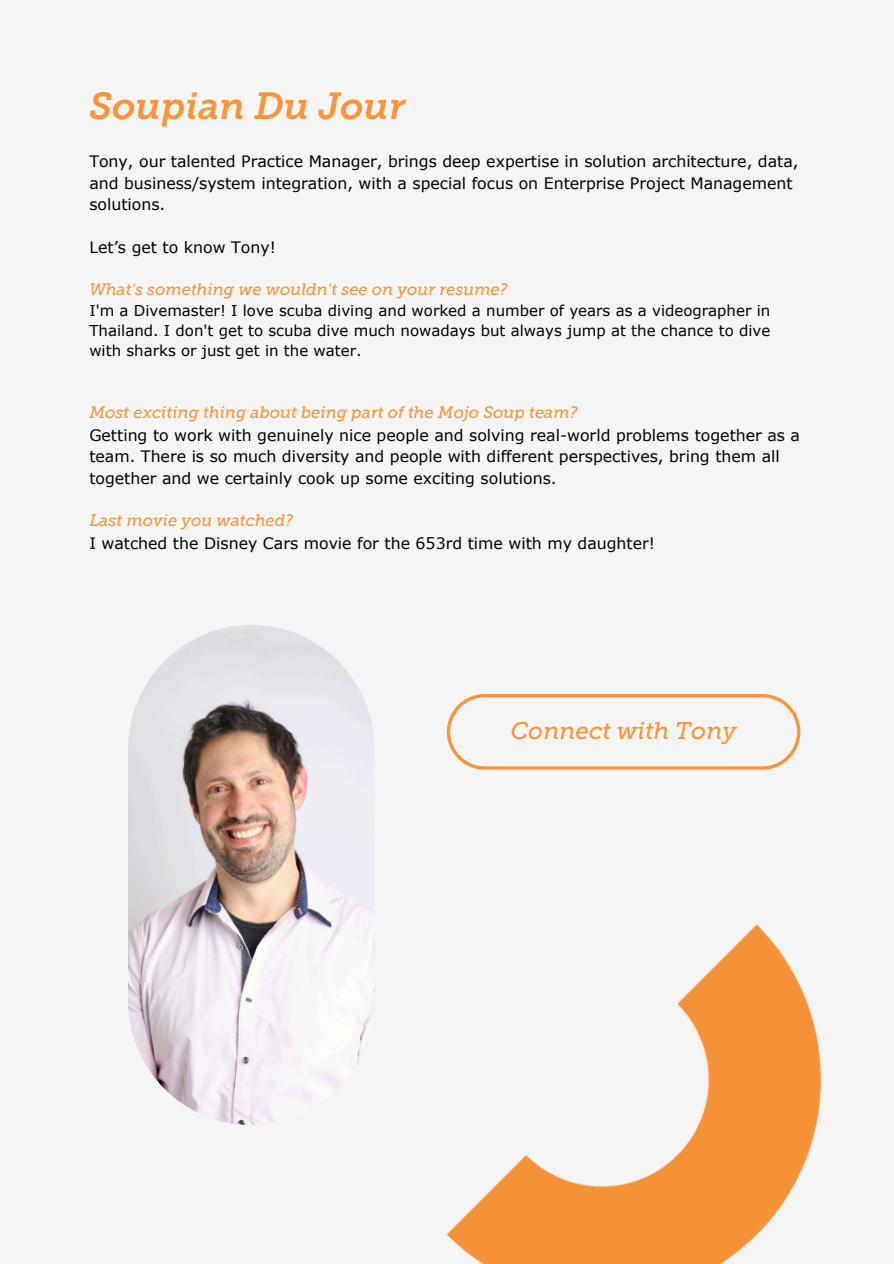
<style>
.page{position:relative;width:894px;height:1264px;background:#fff}
.page>*{position:absolute;margin:0;border:0;box-sizing:border-box;transform-origin:0 0}
.t1{font:italic 37.5px "Museo Slab 700";color:#f9943a}
.t2{font:italic 24px "Museo Slab 500";color:#f9943a}
.t3{font:italic 16.5px "Museo Slab 500";color:#f9943a}
.t4{font:15.75px/21.3px "Verdana";color:#000}
.t5{font:15px/20.2px "Verdana";color:#000;text-align:justify}
</style>
<div class="page">
<img style="left:128px;top:625px;width:246px;height:500px">
<img style="left:374px;top:852px;width:450px;height:411px">
<svg style="left:446px;top:694px;width:354px;height:75px"></svg>
<p class="t1" style="left:89px;top:91px;width:317px">Soupian Du Jour</p>
<p class="t4" style="left:89px;top:150px;width:710px">Tony, our talented Practice Manager, brings deep expertise in solution architecture, data, and business/system integration, with a special focus on Enterprise Project Management solutions.</p>
<p class="t4" style="left:89px;top:236px;width:188px">Let’s get to know Tony!</p>
<p class="t3" style="left:89px;top:279px;width:419px">What's something we wouldn't see on your resume?</p>
<p class="t5" style="left:89px;top:300px;width:682px">I'm a Divemaster! I love scuba diving and worked a number of years as a videographer in Thailand. I don't get to scuba dive much nowadays but always jump at the chance to dive with sharks or just get in the water.</p>
<p class="t3" style="left:89px;top:403px;width:489px">Most exciting thing about being part of the Mojo Soup team?</p>
<p class="t4" style="left:89px;top:424px;width:712px">Getting to work with genuinely nice people and solving real-world problems together as a team. There is so much diversity and people with different perspectives, bring them all together and we certainly cook up some exciting solutions.</p>
<p class="t3" style="left:89px;top:511px;width:205px">Last movie you watched?</p>
<h2 class="t4" style="left:89px;top:532px;width:567px">I watched the Disney Cars movie for the 653rd time with my daughter!</h2>
<p class="t2" style="left:510px;top:716px;width:227px">Connect with Tony</p>
</div>
